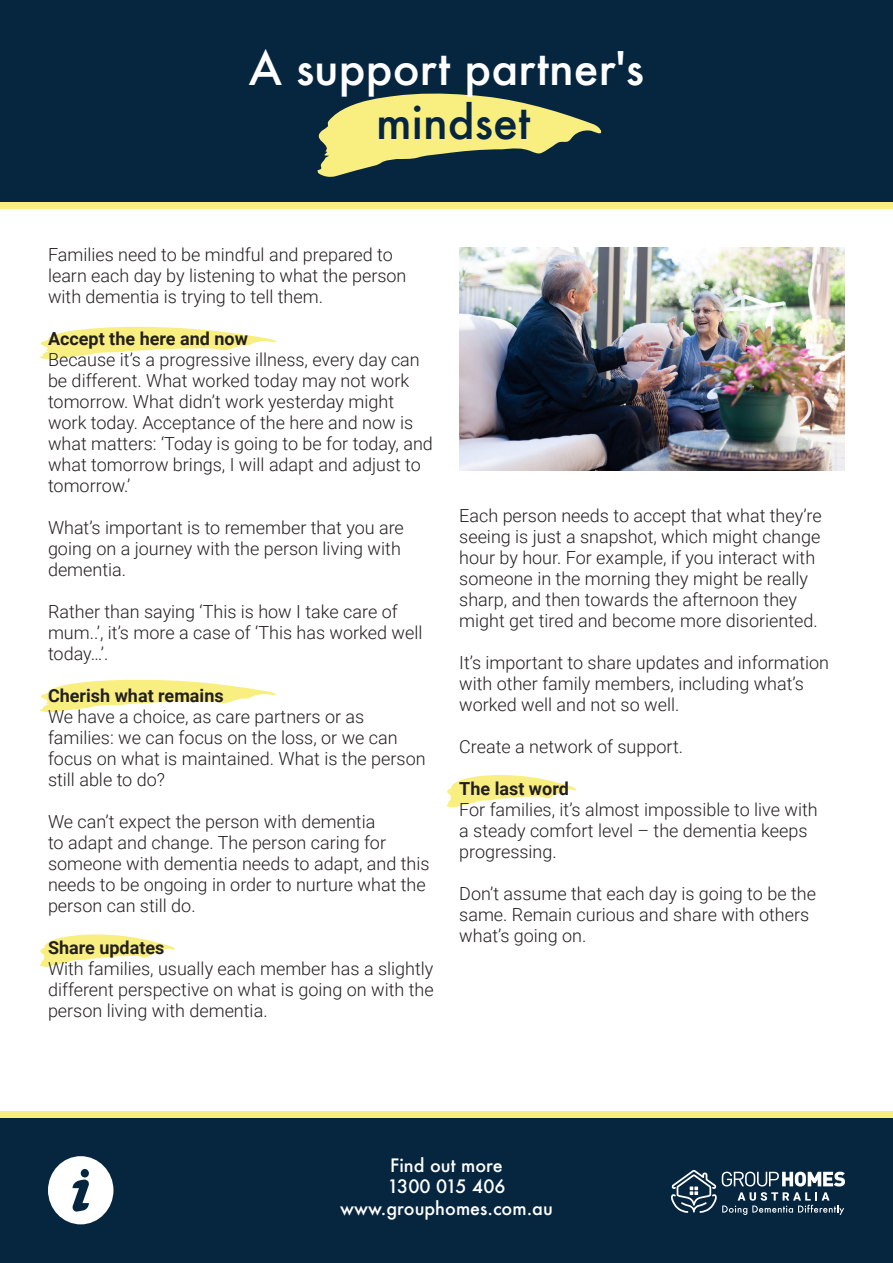
<style>
.page{position:relative;width:893px;height:1263px;background:#fff}
.page>*{position:absolute;margin:0;border:0;box-sizing:border-box;transform-origin:0 0}
.t1{font:500 45px/54px "Futura";color:#fff;text-align:center}
.t2{font:300 18px/21px "Roboto";color:#231f20}
.t3{font:700 18px "Roboto";color:#231f20}
.t4{font:500 18px "Futura";color:#fff}
.s1{color:#062640}
</style>
<div class="page">
<svg style="left:39px;top:679px;width:237px;height:33px"></svg>
<svg style="left:446px;top:775px;width:130px;height:33px"></svg>
<svg style="left:40px;top:934px;width:135px;height:33px"></svg>
<svg style="left:40px;top:326px;width:236px;height:34px"></svg>
<div style="left:0;top:0;width:893px;height:202px;background:#062640"></div>
<div style="left:0;top:1117px;width:893px;height:146px;background:#062640"></div>
<div style="left:0;top:202px;width:893px;height:6px;background:#f9ef80"></div>
<div style="left:0;top:1111px;width:893px;height:6px;background:#f9ef80"></div>
<svg style="left:317px;top:93px;width:284px;height:84px"></svg>
<svg style="left:671px;top:1170px;width:174px;height:45px"></svg>
<svg style="left:48px;top:1156px;width:65px;height:68px"></svg>
<img style="left:459px;top:248px;width:386px;height:223px">
<p class="t1" style="left:249px;top:41px;width:397px">A support partner's <span class="s1">mindset</span></p>
<p class="t2" style="left:48px;top:244px;width:360px">Families need to be mindful and prepared to learn each day by listening to what the person with dementia is trying to tell them.</p>
<p class="t3" style="left:48px;top:326px;width:201px">Accept the here and now</p>
<p class="t2" style="left:48px;top:349px;width:386px">Because it’s a progressive illness, every day can be different. What worked today may not work tomorrow. What didn’t work yesterday might work today. Acceptance of the here and now is what matters: ‘Today is going to be for today, and what tomorrow brings, I will adapt and adjust to tomorrow.’</p>
<p class="t2" style="left:48px;top:517px;width:357px">What’s important is to remember that you are going on a journey with the person living with dementia.</p>
<p class="t2" style="left:48px;top:601px;width:376px">Rather than saying ‘This is how I take care of mum..’, it’s more a case of ‘This has worked well today…’.</p>
<p class="t3" style="left:48px;top:683px;width:177px">Cherish what remains</p>
<p class="t2" style="left:48px;top:706px;width:379px">We have a choice, as care partners or as families: we can focus on the loss, or we can focus on what is maintained. What is the person still able to do?</p>
<p class="t2" style="left:48px;top:811px;width:383px">We can’t expect the person with dementia<br>to adapt and change. The person caring for someone with dementia needs to adapt, and this needs to be ongoing in order to nurture what the person can still do.</p>
<p class="t3" style="left:48px;top:935px;width:118px">Share updates</p>
<p class="t2" style="left:48px;top:958px;width:387px;text-align:justify">With families, usually each member has a slightly different perspective on what is going on with the person living with dementia.</p>
<p class="t2" style="left:459px;top:505px;width:364px">Each person needs to accept that what they’re seeing is just a snapshot, which might change hour by hour. For example, if you interact with someone in the morning they might be really sharp, and then towards the afternoon they might get tired and become more disoriented.</p>
<p class="t2" style="left:459px;top:652px;width:371px">It’s important to share updates and information with other family members, including what’s worked well and not so well.</p>
<p class="t2" style="left:459px;top:736px;width:225px">Create a network of support.</p>
<p class="t3" style="left:459px;top:776px;width:111px">The last word</p>
<p class="t2" style="left:459px;top:799px;width:360px">For families, it’s almost impossible to live with a steady comfort level – the dementia keeps progressing.</p>
<p class="t2" style="left:459px;top:883px;width:358px">Don’t assume that each day is going to be the same. Remain curious and share with others what’s going on.</p>
<p class="t4" style="left:390px;top:1153px;width:114px">Find out more</p>
<p class="t4" style="left:387px;top:1174px;width:120px">1300 015 406</p>
<p class="t4" style="left:340px;top:1196px;width:214px">www.grouphomes.com.au</p>
</div>
